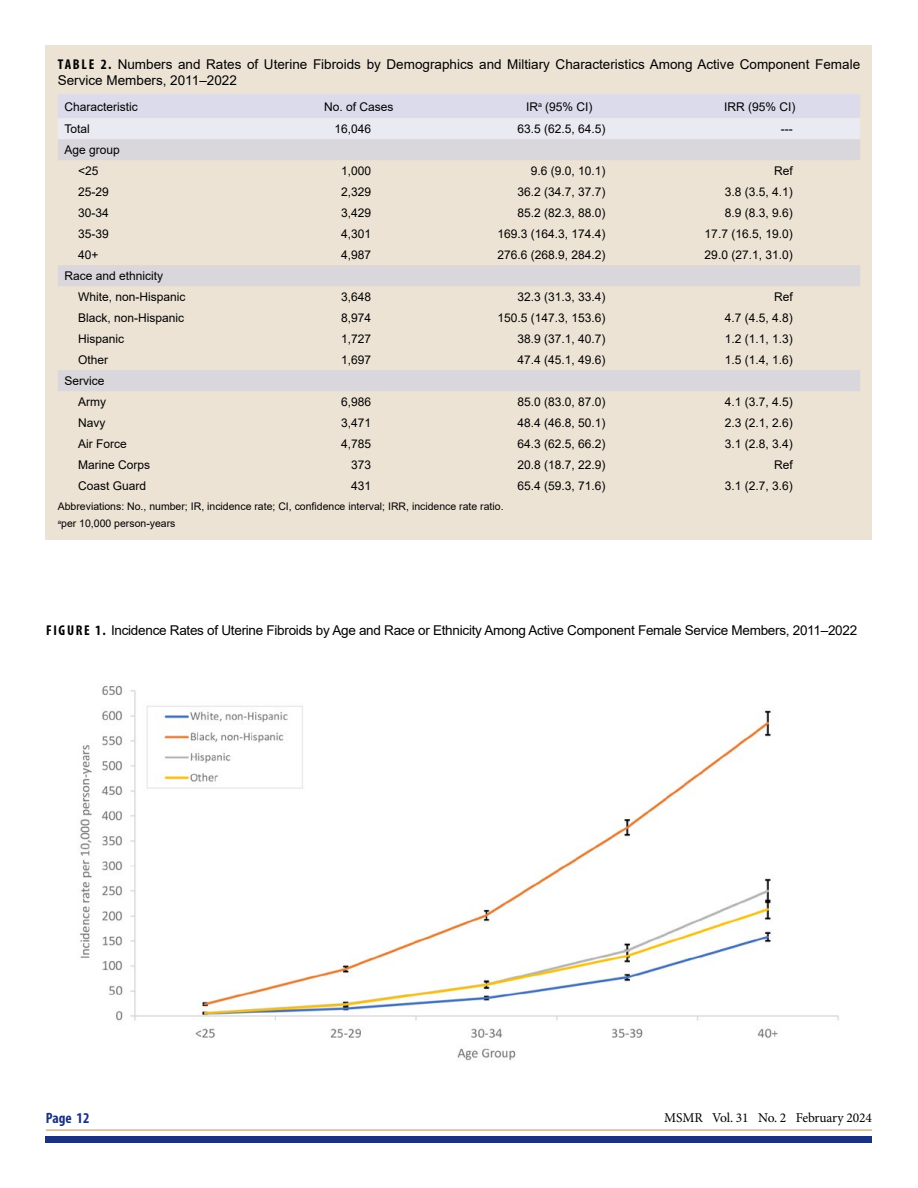
<style>
.page{position:relative;width:918px;height:1188px;background:#fff}
.page>*{position:absolute;margin:0;border:0;box-sizing:border-box;transform-origin:0 0}
.t1{font:700 condensed 15px "Myriad Pro";color:#1b3281}
.Table_Heads{font:13.5px/16.5px "Arial";color:#000}
.Table_Heads-2{font:13.5px "Arial";letter-spacing:-.02em;color:#000}
.t2{font:13.5px "Minion Pro";letter-spacing:-.01em;color:#010202}
.Table_Text{font:12px "Arial";color:#000}
.Table_Text-2{font:10.5px "Arial";color:#000}
.s1{font-family:"Myriad Pro";font-weight:700;font-stretch:condensed;font-size:14.25px}
.s2{color:#000}
</style>
<div class="page">
<div style="left:46px;top:1136px;width:826px;height:6px;background:#1b3281"></div>
<hr style="left:46px;top:1129px;width:826px;height:2px;background:#cfb691">
<div style="left:46px;top:46px;width:826px;height:494px;background:#ece3d5"></div>
<svg style="left:58px;top:94px;width:802px;height:45px;background:#e2e1ee"></svg>
<svg style="left:58px;top:139px;width:802px;height:252px"></svg>
<img style="left:80px;top:685px;width:759px;height:376px">
<p class="Table_Heads" style="left:58px;top:56px;width:804px"><span class="s1">TABLE 2.</span> Numbers and Rates of Uterine Fibroids by Demographics and Miltiary Characteristics Among Active Component Female<br>Service Members, 2011–2022</p>
<p class="Table_Text" style="left:65px;top:98px;width:75px">Characteristic</p>
<p class="Table_Text" style="left:324px;top:98px;width:71px">No. of Cases</p>
<p class="Table_Text" style="left:526px;top:98px;width:68px">IR<sup>a</sup> (95% CI)</p>
<p class="Table_Text" style="left:724px;top:98px;width:73px">IRR (95% CI)</p>
<p class="Table_Text" style="left:65px;top:121px;width:27px">Total</p>
<p class="Table_Text" style="left:335px;top:121px;width:38px">16,046</p>
<p class="Table_Text" style="left:518px;top:121px;width:90px">63.5 (62.5, 64.5)</p>
<p class="Table_Text" style="left:781px;top:121px;width:13px">---</p>
<p class="Table_Text" style="left:65px;top:142px;width:57px">Age group</p>
<p class="Table_Text" style="left:78px;top:163px;width:22px">&lt;25</p>
<p class="Table_Text" style="left:341px;top:163px;width:32px">1,000</p>
<p class="Table_Text" style="left:531px;top:163px;width:76px">9.6 (9.0, 10.1)</p>
<p class="Table_Text" style="left:774px;top:163px;width:20px">Ref</p>
<p class="Table_Text" style="left:78px;top:184px;width:32px">25-29</p>
<p class="Table_Text" style="left:341px;top:184px;width:32px">2,329</p>
<p class="Table_Text" style="left:518px;top:184px;width:90px">36.2 (34.7, 37.7)</p>
<p class="Table_Text" style="left:725px;top:184px;width:70px">3.8 (3.5, 4.1)</p>
<p class="Table_Text" style="left:78px;top:205px;width:32px">30-34</p>
<p class="Table_Text" style="left:341px;top:205px;width:32px">3,429</p>
<p class="Table_Text" style="left:518px;top:205px;width:90px">85.2 (82.3, 88.0)</p>
<p class="Table_Text" style="left:725px;top:205px;width:70px">8.9 (8.3, 9.6)</p>
<p class="Table_Text" style="left:78px;top:226px;width:32px">35-39</p>
<p class="Table_Text" style="left:341px;top:226px;width:32px">4,301</p>
<p class="Table_Text" style="left:498px;top:226px;width:110px">169.3 (164.3, 174.4)</p>
<p class="Table_Text" style="left:705px;top:226px;width:90px">17.7 (16.5, 19.0)</p>
<p class="Table_Text" style="left:78px;top:247px;width:22px">40+</p>
<p class="Table_Text" style="left:341px;top:247px;width:32px">4,987</p>
<p class="Table_Text" style="left:498px;top:247px;width:110px">276.6 (268.9, 284.2)</p>
<p class="Table_Text" style="left:705px;top:247px;width:90px">29.0 (27.1, 31.0)</p>
<p class="Table_Text" style="left:65px;top:268px;width:100px">Race and ethnicity</p>
<p class="Table_Text" style="left:78px;top:289px;width:109px">White, non-Hispanic</p>
<p class="Table_Text" style="left:341px;top:289px;width:32px">3,648</p>
<p class="Table_Text" style="left:518px;top:289px;width:90px">32.3 (31.3, 33.4)</p>
<p class="Table_Text" style="left:774px;top:289px;width:20px">Ref</p>
<p class="Table_Text" style="left:78px;top:310px;width:108px">Black, non-Hispanic</p>
<p class="Table_Text" style="left:341px;top:310px;width:32px">8,974</p>
<p class="Table_Text" style="left:498px;top:310px;width:110px">150.5 (147.3, 153.6)</p>
<p class="Table_Text" style="left:725px;top:310px;width:70px">4.7 (4.5, 4.8)</p>
<p class="Table_Text" style="left:78px;top:331px;width:48px">Hispanic</p>
<p class="Table_Text" style="left:341px;top:331px;width:32px">1,727</p>
<p class="Table_Text" style="left:518px;top:331px;width:90px">38.9 (37.1, 40.7)</p>
<p class="Table_Text" style="left:725px;top:331px;width:70px">1.2 (1.1, 1.3)</p>
<p class="Table_Text" style="left:78px;top:352px;width:32px">Other</p>
<p class="Table_Text" style="left:341px;top:352px;width:32px">1,697</p>
<p class="Table_Text" style="left:518px;top:352px;width:90px">47.4 (45.1, 49.6)</p>
<p class="Table_Text" style="left:725px;top:352px;width:70px">1.5 (1.4, 1.6)</p>
<p class="Table_Text" style="left:65px;top:373px;width:42px">Service</p>
<p class="Table_Text" style="left:78px;top:394px;width:29px">Army</p>
<p class="Table_Text" style="left:341px;top:394px;width:32px">6,986</p>
<p class="Table_Text" style="left:518px;top:394px;width:90px">85.0 (83.0, 87.0)</p>
<p class="Table_Text" style="left:725px;top:394px;width:70px">4.1 (3.7, 4.5)</p>
<p class="Table_Text" style="left:78px;top:415px;width:29px">Navy</p>
<p class="Table_Text" style="left:341px;top:415px;width:32px">3,471</p>
<p class="Table_Text" style="left:518px;top:415px;width:90px">48.4 (46.8, 50.1)</p>
<p class="Table_Text" style="left:725px;top:415px;width:70px">2.3 (2.1, 2.6)</p>
<p class="Table_Text" style="left:78px;top:436px;width:50px">Air Force</p>
<p class="Table_Text" style="left:341px;top:436px;width:32px">4,785</p>
<p class="Table_Text" style="left:518px;top:436px;width:90px">64.3 (62.5, 66.2)</p>
<p class="Table_Text" style="left:725px;top:436px;width:70px">3.1 (2.8, 3.4)</p>
<p class="Table_Text" style="left:78px;top:457px;width:74px">Marine Corps</p>
<p class="Table_Text" style="left:351px;top:457px;width:22px">373</p>
<p class="Table_Text" style="left:518px;top:457px;width:90px">20.8 (18.7, 22.9)</p>
<p class="Table_Text" style="left:774px;top:457px;width:20px">Ref</p>
<p class="Table_Text" style="left:78px;top:478px;width:70px">Coast Guard</p>
<p class="Table_Text" style="left:351px;top:478px;width:22px">431</p>
<p class="Table_Text" style="left:518px;top:478px;width:90px">65.4 (59.3, 71.6)</p>
<p class="Table_Text" style="left:725px;top:478px;width:70px">3.1 (2.7, 3.6)</p>
<p class="Table_Text-2" style="left:58px;top:499px;width:447px">Abbreviations: No., number; IR, incidence rate; CI, confidence interval; IRR, incidence rate ratio.</p>
<p class="Table_Text-2" style="left:58px;top:516px;width:119px"><sup>a</sup>per 10,000 person-years</p>
<p class="Table_Heads-2" style="left:46px;top:621px;width:813px"><span class="s1">FIGURE 1.</span> Incidence Rates of Uterine Fibroids by Age and Race or Ethnicity Among Active Component Female Service Members, 2011–2022</p>
<p class="t1" style="left:46px;top:1109px;width:45px">Page 12</p>
<p class="t2" style="left:664px;top:1109px;width:210px"><span class="s2">MSMR</span> Vol. 31 No. 2 February 2024</p>
</div>
